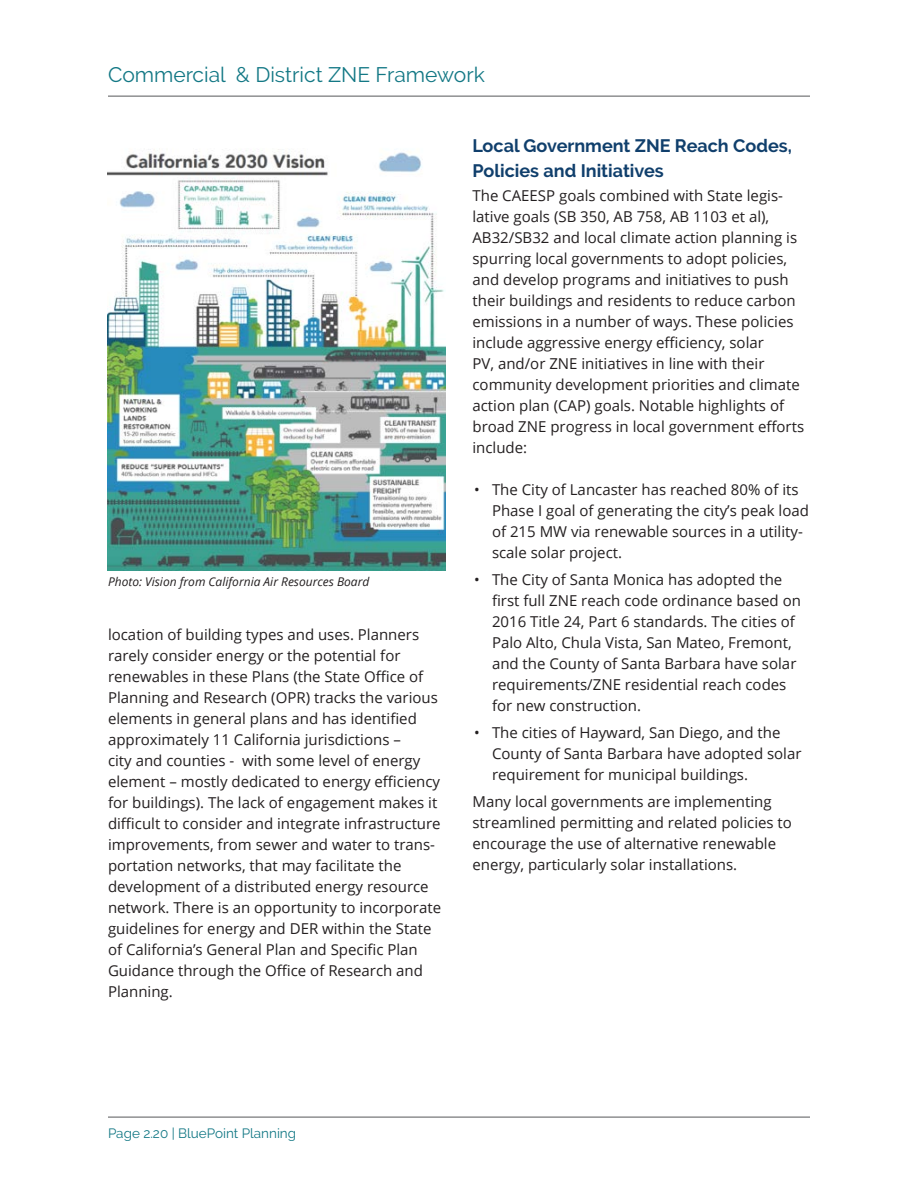
<style>
.page{position:relative;width:918px;height:1188px;background:#fff}
.page>*{position:absolute;margin:0;border:0;box-sizing:border-box;transform-origin:0 0}
.t1{font:21px "Raleway";color:#137885}
.t2{font:700 18px/25.5px "Raleway";color:#103f6c}
.t3{font:15px/21px "Open Sans";color:#231f20}
.t4{font:13.5px "Raleway";color:#137885}
.t5{font:italic 12px "Open Sans";color:#231f20}
</style>
<div class="page">
<hr style="left:108px;top:96px;width:702px;height:1px;background:#57585a">
<hr style="left:108px;top:1117px;width:702px;height:1px;background:#57585a">
<img style="left:108px;top:149px;width:337px;height:422px">
<h1 class="t1" style="left:108px;top:63px;width:378px">Commercial &amp; District ZNE Framework</h1>
<p class="t5" style="left:108px;top:574px;width:263px">Photo: Vision from California Air Resources Board</p>
<p class="t3" style="left:108px;top:624px;width:335px">location of building types and uses. Planners rarely consider energy or the potential for renewables in these Plans (the State Office of Planning and Research (OPR) tracks the various elements in general plans and has identified approximately 11 California jurisdictions –<br>city and counties - with some level of energy element – mostly dedicated to energy efficiency for buildings). The lack of engagement makes it difficult to consider and integrate infrastructure improvements, from sewer and water to trans&shy;portation networks, that may facilitate the development of a distributed energy resource network. There is an opportunity to incorporate guidelines for energy and DER within the State of California’s General Plan and Specific Plan Guidance through the Office of Research and Planning.</p>
<p class="t2" style="left:472px;top:133px;width:321px">Local Government ZNE Reach Codes,<br>Policies and Initiatives</p>
<p class="t3" style="left:472px;top:185px;width:333px">The CAEESP goals combined with State legis&shy;lative goals (SB 350, AB 758, AB 1103 et al), AB32/SB32 and local climate action planning is spurring local governments to adopt policies, and develop programs and initiatives to push their buildings and residents to reduce carbon emissions in a number of ways. These policies include aggressive energy efficiency, solar<br>PV, and/or ZNE initiatives in line with their community development priorities and climate action plan (CAP) goals. Notable highlights of broad ZNE progress in local government efforts include:</p>
<p class="t3" style="left:492px;top:479px;width:318px;text-indent:-18px">• The City of Lancaster has reached 80% of its Phase I goal of generating the city’s peak load of 215 MW via renewable sources in a utility&shy;scale solar project.</p>
<p class="t3" style="left:492px;top:569px;width:310px;text-indent:-18px">• The City of Santa Monica has adopted the first full ZNE reach code ordinance based on 2016 Title 24, Part 6 standards. The cities of Palo Alto, Chula Vista, San Mateo, Fremont, and the County of Santa Barbara have solar requirements/ZNE residential reach codes for new construction.</p>
<p class="t3" style="left:492px;top:722px;width:311px;text-indent:-18px">• The cities of Hayward, San Diego, and the<br>County of Santa Barbara have adopted solar requirement for municipal buildings.</p>
<p class="t3" style="left:472px;top:791px;width:321px">Many local governments are implementing streamlined permitting and related policies to encourage the use of alternative renewable energy, particularly solar installations.</p>
<p class="t4" style="left:108px;top:1125px;width:190px">Page 2.20 | BluePoint Planning</p>
</div>
